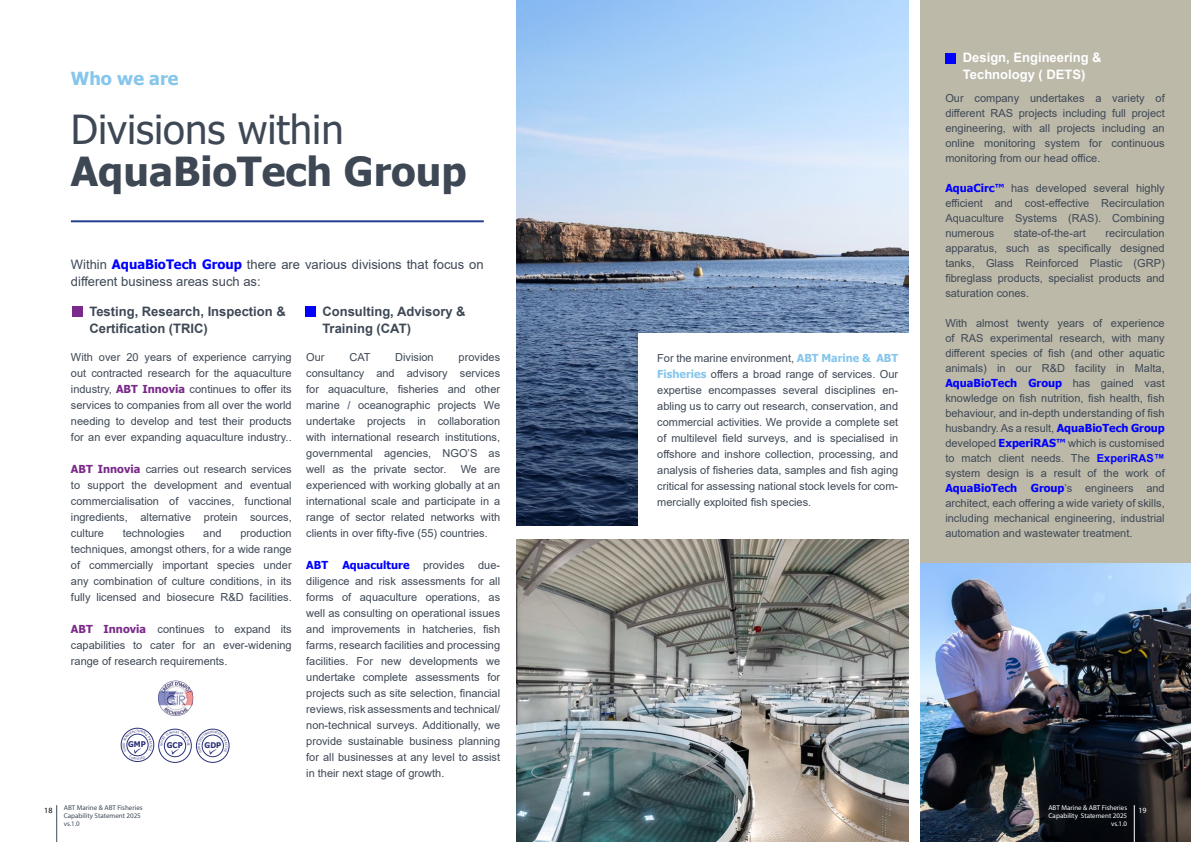
<style>
.page{position:relative;width:1191px;height:842px;background:#fff}
.page>*{position:absolute;margin:0;border:0;box-sizing:border-box;transform-origin:0 0}
.t1{font:700 40px "Tahoma";color:#3e4855}
.t2{font:40px "Tahoma";color:#3e4855}
.t3{font:700 18px "Tahoma";color:#86c6ed}
.t4{font:13px/17px "Arial";color:#3e4855}
.t5{font:700 13px/17px "Arial";color:#3e4855}
.t6{font:700 13px/17px "Arial";color:#fff}
.t7{font:11px/16px "Arial";color:#3e4855;text-align:justify}
.t8{font:700 11px "Tahoma";color:#00f}
.t9{font:8px "Myriad Pro";color:#000}
.t10{font:8px "Myriad Pro";color:#fff}
.t11{font:700 7.9px "Tahoma";color:#2c327a}
.t12{font:7px/8px "Myriad Pro";color:#3e4855}
.t13{font:7px/8px "Myriad Pro";color:#fff;text-align:right}
.s1{font-family:"Tahoma";font-weight:700;color:#00f}
.s2{font-family:"Tahoma";font-weight:700;color:#7a2a8a}
.s3{font-family:"Tahoma";font-weight:700;color:#86c6ed}
.s4{font-family:"Arial";font-weight:400;color:#3e4855}
.s5{font-weight:700;color:#00f}
</style>
<div class="page">
<hr style="left:71px;top:220px;width:413px;height:2px;background:#25408f">
<hr style="left:56px;top:805px;width:1px;height:37px;background:#3e4855">
<div style="left:72px;top:306px;width:10px;height:11px;background:#7a2a8a"></div>
<div style="left:306px;top:306px;width:10px;height:10px;background:#00f"></div>
<img style="left:921px;top:562px;width:270px;height:280px">
<div style="left:121px;top:728px;width:33px;height:34px;border:1px solid #2c3179;border-radius:50%"></div>
<div style="left:158px;top:729px;width:34px;height:34px;border:1px solid #2c3179;border-radius:50%"></div>
<div style="left:164px;top:735px;width:22px;height:22px;border:1px solid #2c3179;border-radius:50%"></div>
<div style="left:196px;top:729px;width:33px;height:34px;border:1px solid #2c3179;border-radius:50%"></div>
<div style="left:202px;top:735px;width:22px;height:22px;border:1px solid #2c3179;border-radius:50%"></div>
<svg style="left:158px;top:681px;width:35px;height:35px"></svg>
<img style="left:516px;top:0;width:392px;height:526px">
<div style="left:921px;top:0;width:270px;height:562px;background:#bcb9a9"></div>
<img style="left:516px;top:540px;width:392px;height:302px">
<div style="left:945px;top:53px;width:11px;height:10px;background:#00f"></div>
<hr style="left:1134px;top:805px;width:1px;height:37px;background:#fff">
<div style="left:639px;top:333px;width:270px;height:197px;background:#fff"></div>
<svg style="left:123px;top:730px;width:29px;height:30px"></svg>
<svg style="left:160px;top:731px;width:30px;height:23px"></svg>
<svg style="left:198px;top:731px;width:29px;height:23px"></svg>
<h2 class="t3" style="left:71px;top:65px;width:109px">Who we are</h2>
<h1 class="t2" style="left:71px;top:103px;width:274px">Divisions within</h1>
<h1 class="t1" style="left:71px;top:143px;width:397px">AquaBioTech Group</h1>
<p class="t9" style="left:44px;top:805px;width:10px">18</p>
<p class="t4" style="left:71px;top:256px;width:414px">Within <span class="s1">AquaBioTech Group</span> there are various divisions that focus on different business areas such as:</p>
<p class="t5" style="left:89px;top:303px;width:198px">Testing, Research, Inspection &amp;<br>Certification (TRIC)</p>
<p class="t5" style="left:322px;top:303px;width:145px">Consulting, Advisory &amp;<br>Training (CAT)</p>
<p class="t7" style="left:71px;top:349px;width:222px">With over 20 years of experience carrying out contracted research for the aquaculture industry, <span class="s2">ABT Innovia</span> continues to offer its services to companies from all over the world needing to develop and test their products for an ever expanding aquaculture industry..</p>
<p class="t7" style="left:71px;top:461px;width:222px"><span class="s2">ABT Innovia</span> carries out research services to support the development and eventual commercialisation of vaccines, functional ingredients, alternative protein sources, culture</p>
<p class="t7" style="left:71px;top:525px;width:222px;text-indent:169px">production techniques, amongst others, for a wide range of commercially important species under any combination of culture conditions, in its fully licensed and biosecure R&amp;D facilities.</p>
<p class="t7" style="left:71px;top:621px;width:222px"><span class="s2">ABT Innovia</span> continues to expand its capabilities to cater for an ever-widening range of research requirements.</p>
<p class="t7" style="left:123px;top:525px;width:63px">technologies</p>
<p class="t7" style="left:203px;top:525px;width:20px">and</p>
<p class="t11" style="left:128px;top:739px;width:19px">GMP</p>
<p class="t11" style="left:167px;top:739px;width:17px">GCP</p>
<p class="t11" style="left:205px;top:739px;width:18px">GDP</p>
<p class="t12" style="left:64px;top:804px;width:80px">ABT Marine &amp; ABT Fisheries<br>Capability Statement 2025 vs.1.0</p>
<p class="t7" style="left:306px;top:349px;width:20px">Our</p>
<p class="t7" style="left:349px;top:349px;width:23px">CAT</p>
<p class="t7" style="left:395px;top:349px;width:40px">Division</p>
<p class="t7" style="left:306px;top:349px;width:195px;text-indent:152px">provides consultancy and advisory services for aquaculture, fisheries and other marine / oceanographic projects We undertake projects in collaboration with international research institutions, governmental agencies, NGO’S as well as the private sector.</p>
<p class="t7" style="left:306px;top:461px;width:195px;text-indent:154px">We are experienced with working globally at an international scale and participate in a range of sector related networks with clients in over fifty-five (55) countries.</p>
<p class="t8" style="left:306px;top:557px;width:23px">ABT</p>
<p class="t7" style="left:306px;top:557px;width:195px;text-indent:36px"><span class="s1">Aquaculture</span> provides due&shy;diligence and risk assessments for all forms of aquaculture operations, as well as consulting on operational issues and improvements in hatcheries, fish farms, research facilities and processing facilities. For new developments we undertake complete assessments for projects such as site selection, financial reviews, risk assessments and technical/ non-technical surveys. Additionally, we provide sustainable business planning for all businesses at any level to assist in their next stage of growth.</p>
<p class="t7" style="left:657px;top:350px;width:242px">For the marine environment, <span class="s3">ABT Marine &amp; ABT Fisheries</span> offers a broad range of services. Our expertise encompasses several disciplines en&shy;abling us to carry out research, conservation, and commercial activities. We provide a complete set of multilevel field surveys, and is specialised in offshore and inshore collection, processing, and analysis of fisheries data, samples and fish aging critical for assessing national stock levels for com&shy;mercially exploited fish species.</p>
<p class="t6" style="left:963px;top:49px;width:140px">Design, Engineering &amp;<br>Technology ( DETS)</p>
<p class="t7" style="left:945px;top:91px;width:221px;line-height:15px">Our company undertakes a variety of different RAS projects including full project engineering, with all projects including an online monitoring system for continuous monitoring from our head office.</p>
<p class="t7" style="left:945px;top:181px;width:221px;line-height:15px"><span class="s1">AquaCirc™</span> has developed several highly efficient and cost-effective Recirculation Aquaculture Systems (RAS). Combining numerous</p>
<p class="t7" style="left:1013px;top:225px;width:74px">state-of-the-art</p>
<p class="t7" style="left:945px;top:226px;width:221px;line-height:15px;text-indent:160px">recirculation apparatus, such as specifically designed tanks, Glass Reinforced Plastic (GRP) fibreglass products, specialist products and saturation cones.</p>
<p class="t7" style="left:945px;top:316px;width:221px;line-height:15px">With almost twenty years of experience of RAS experimental research, with many different species of fish (and other aquatic animals) in our R&amp;D facility in Malta,</p>
<p class="t8" style="left:945px;top:376px;width:221px">AquaBioTech Group <span class="s4">has gained vast</span></p>
<p class="t7" style="left:945px;top:391px;width:221px;line-height:15px">knowledge on fish nutrition, fish health, fish behaviour, and in-depth understanding of fish husbandry. As a result, <span class="s1">AquaBioTech Group </span>developed <span class="s1">ExperiRAS™</span> which is customised to match client needs. The <span class="s5">ExperiRAS™ </span>system design is a result of the work of</p>
<p class="t8" style="left:945px;top:481px;width:221px">AquaBioTech Group<span class="s4">’s engineers and</span></p>
<p class="t7" style="left:945px;top:496px;width:221px;line-height:15px">architect, each offering a wide variety of skills, including mechanical engineering, industrial automation and wastewater treatment.</p>
<p class="t13" style="left:1048px;top:804px;width:80px">ABT Marine &amp; ABT Fisheries<br>Capability Statement 2025 vs.1.0</p>
<p class="t10" style="left:1138px;top:805px;width:10px">19</p>
</div>
